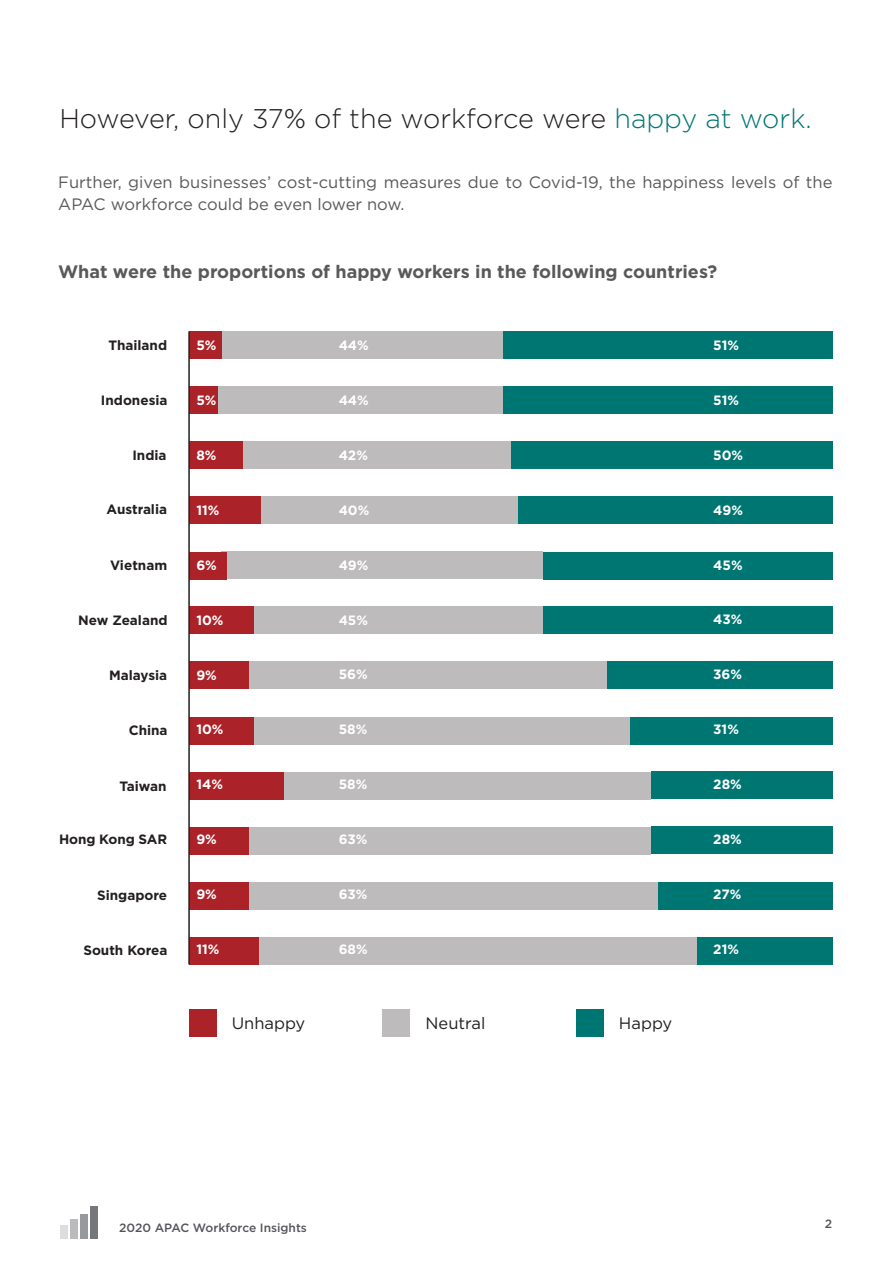
<style>
.page{position:relative;width:893px;height:1264px;background:#fff}
.page>*{position:absolute;margin:0;border:0;box-sizing:border-box;transform-origin:0 0}
.t1{font:300 27px "Gotham";color:#231f20}
.t2{font:700 18px "Gotham";color:#58595b}
.t3{font:16.5px/22.5px "Gotham";color:#58595b}
.t4{font:16.5px "Gotham";color:#231f20}
.t5{font:700 13.5px "Gotham";color:#fff}
.t6{font:700 13.5px "Gotham";color:#231f20}
.t7{font:500 12px "Gotham";color:#54555a}
.s1{color:#007672}
</style>
<div class="page">
<div style="left:60px;top:1224px;width:8px;height:14px;background:#ddddde"></div>
<div style="left:70px;top:1219px;width:8px;height:19px;background:#bbbbbd"></div>
<div style="left:80px;top:1213px;width:8px;height:25px;background:#98999c"></div>
<div style="left:90px;top:1206px;width:8px;height:32px;background:#76777b"></div>
<div style="left:248px;top:826px;width:403px;height:27px;background:#bdbbbb"></div>
<div style="left:246px;top:881px;width:412px;height:28px;background:#bdbbbb"></div>
<div style="left:241px;top:936px;width:456px;height:28px;background:#bdbbbb"></div>
<div style="left:311px;top:331px;width:522px;height:28px;background:#007672"></div>
<div style="left:209px;top:331px;width:293px;height:28px;background:#bdbbbb"></div>
<div style="left:189px;top:331px;width:33px;height:28px;background:#ab2328"></div>
<div style="left:311px;top:386px;width:522px;height:28px;background:#007672"></div>
<div style="left:209px;top:386px;width:293px;height:28px;background:#bdbbbb"></div>
<div style="left:189px;top:386px;width:28px;height:28px;background:#ab2328"></div>
<div style="left:311px;top:441px;width:521px;height:28px;background:#007672"></div>
<div style="left:214px;top:441px;width:297px;height:28px;background:#bdbbbb"></div>
<div style="left:189px;top:441px;width:54px;height:28px;background:#ab2328"></div>
<div style="left:518px;top:496px;width:315px;height:27px;background:#007672"></div>
<div style="left:260px;top:496px;width:258px;height:27px;background:#bdbbbb"></div>
<div style="left:189px;top:496px;width:71px;height:27px;background:#ab2328"></div>
<div style="left:543px;top:551px;width:289px;height:28px;background:#007672"></div>
<div style="left:221px;top:551px;width:322px;height:28px;background:#bdbbbb"></div>
<div style="left:189px;top:551px;width:37px;height:28px;background:#ab2328"></div>
<div style="left:476px;top:606px;width:356px;height:28px;background:#007672"></div>
<div style="left:251px;top:606px;width:292px;height:28px;background:#bdbbbb"></div>
<div style="left:189px;top:606px;width:65px;height:28px;background:#ab2328"></div>
<div style="left:601px;top:661px;width:231px;height:28px;background:#007672"></div>
<div style="left:241px;top:661px;width:365px;height:28px;background:#bdbbbb"></div>
<div style="left:189px;top:661px;width:59px;height:28px;background:#ab2328"></div>
<div style="left:628px;top:716px;width:205px;height:28px;background:#007672"></div>
<div style="left:254px;top:716px;width:376px;height:28px;background:#bdbbbb"></div>
<div style="left:189px;top:716px;width:65px;height:28px;background:#ab2328"></div>
<div style="left:651px;top:771px;width:181px;height:28px;background:#007672"></div>
<div style="left:273px;top:771px;width:378px;height:28px;background:#bdbbbb"></div>
<div style="left:189px;top:771px;width:94px;height:28px;background:#ab2328"></div>
<div style="left:651px;top:826px;width:181px;height:27px;background:#007672"></div>
<div style="left:189px;top:826px;width:59px;height:27px;background:#ab2328"></div>
<div style="left:658px;top:881px;width:174px;height:28px;background:#007672"></div>
<div style="left:189px;top:881px;width:59px;height:28px;background:#ab2328"></div>
<div style="left:697px;top:936px;width:135px;height:28px;background:#007672"></div>
<div style="left:189px;top:936px;width:70px;height:28px;background:#ab2328"></div>
<hr style="left:188px;top:331px;width:2px;height:633px;background:#231f20">
<div style="left:189px;top:1009px;width:28px;height:27px;background:#ab2328"></div>
<div style="left:383px;top:1009px;width:27px;height:27px;background:#bdbbbb"></div>
<div style="left:576px;top:1009px;width:27px;height:27px;background:#007672"></div>
<h1 class="t1" style="left:59px;top:101px;width:754px">However, only 37% of the workforce were <span class="s1">happy at work.</span></h1>
<p class="t3" style="left:58px;top:170px;width:776px">Further, given businesses’ cost-cutting measures due to Covid-19, the happiness levels of the<br>APAC workforce could be even lower now.</p>
<p class="t2" style="left:58px;top:260px;width:660px">What were the proportions of happy workers in the following countries?</p>
<p class="t6" style="left:108px;top:336px;width:60px">Thailand</p>
<p class="t5" style="left:196px;top:336px;width:22px">5%</p>
<p class="t5" style="left:339px;top:336px;width:32px">44%</p>
<p class="t5" style="left:713px;top:336px;width:27px">51%</p>
<p class="t6" style="left:101px;top:391px;width:68px">Indonesia</p>
<p class="t5" style="left:196px;top:391px;width:22px">5%</p>
<p class="t5" style="left:339px;top:391px;width:32px">44%</p>
<p class="t5" style="left:713px;top:391px;width:27px">51%</p>
<p class="t6" style="left:132px;top:446px;width:36px">India</p>
<p class="t5" style="left:196px;top:446px;width:22px">8%</p>
<p class="t5" style="left:339px;top:446px;width:31px">42%</p>
<p class="t5" style="left:713px;top:446px;width:31px">50%</p>
<p class="t6" style="left:106px;top:500px;width:62px">Australia</p>
<p class="t5" style="left:196px;top:501px;width:25px">11%</p>
<p class="t5" style="left:339px;top:501px;width:32px">40%</p>
<p class="t5" style="left:713px;top:500px;width:31px">49%</p>
<p class="t6" style="left:110px;top:556px;width:59px">Vietnam</p>
<p class="t5" style="left:196px;top:555px;width:22px">6%</p>
<p class="t5" style="left:339px;top:555px;width:31px">49%</p>
<p class="t5" style="left:713px;top:555px;width:31px">45%</p>
<p class="t6" style="left:78px;top:611px;width:91px">New Zealand</p>
<p class="t5" style="left:196px;top:610px;width:29px">10%</p>
<p class="t5" style="left:339px;top:610px;width:31px">45%</p>
<p class="t5" style="left:713px;top:610px;width:31px">43%</p>
<p class="t6" style="left:109px;top:666px;width:60px">Malaysia</p>
<p class="t5" style="left:196px;top:665px;width:22px">9%</p>
<p class="t5" style="left:339px;top:665px;width:31px">56%</p>
<p class="t5" style="left:713px;top:665px;width:30px">36%</p>
<p class="t6" style="left:129px;top:721px;width:40px">China</p>
<p class="t5" style="left:196px;top:720px;width:29px">10%</p>
<p class="t5" style="left:339px;top:720px;width:30px">58%</p>
<p class="t5" style="left:713px;top:720px;width:27px">31%</p>
<p class="t6" style="left:119px;top:776px;width:49px">Taiwan</p>
<p class="t5" style="left:196px;top:775px;width:28px">14%</p>
<p class="t5" style="left:339px;top:775px;width:30px">58%</p>
<p class="t5" style="left:713px;top:775px;width:30px">28%</p>
<p class="t6" style="left:59px;top:830px;width:110px">Hong Kong SAR</p>
<p class="t5" style="left:196px;top:830px;width:22px">9%</p>
<p class="t5" style="left:339px;top:830px;width:30px">63%</p>
<p class="t5" style="left:713px;top:830px;width:30px">28%</p>
<p class="t6" style="left:97px;top:886px;width:72px">Singapore</p>
<p class="t5" style="left:196px;top:885px;width:22px">9%</p>
<p class="t5" style="left:339px;top:885px;width:30px">63%</p>
<p class="t5" style="left:713px;top:885px;width:30px">27%</p>
<p class="t6" style="left:83px;top:941px;width:86px">South Korea</p>
<p class="t5" style="left:196px;top:940px;width:25px">11%</p>
<p class="t5" style="left:339px;top:940px;width:31px">68%</p>
<p class="t5" style="left:713px;top:940px;width:27px">21%</p>
<p class="t4" style="left:232px;top:1012px;width:75px">Unhappy</p>
<p class="t4" style="left:426px;top:1012px;width:61px">Neutral</p>
<p class="t4" style="left:619px;top:1012px;width:55px">Happy</p>
<p class="t7" style="left:119px;top:1219px;width:189px">2020 APAC Workforce Insights</p>
<p class="t7" style="left:825px;top:1215px;width:9px">2</p>
</div>
